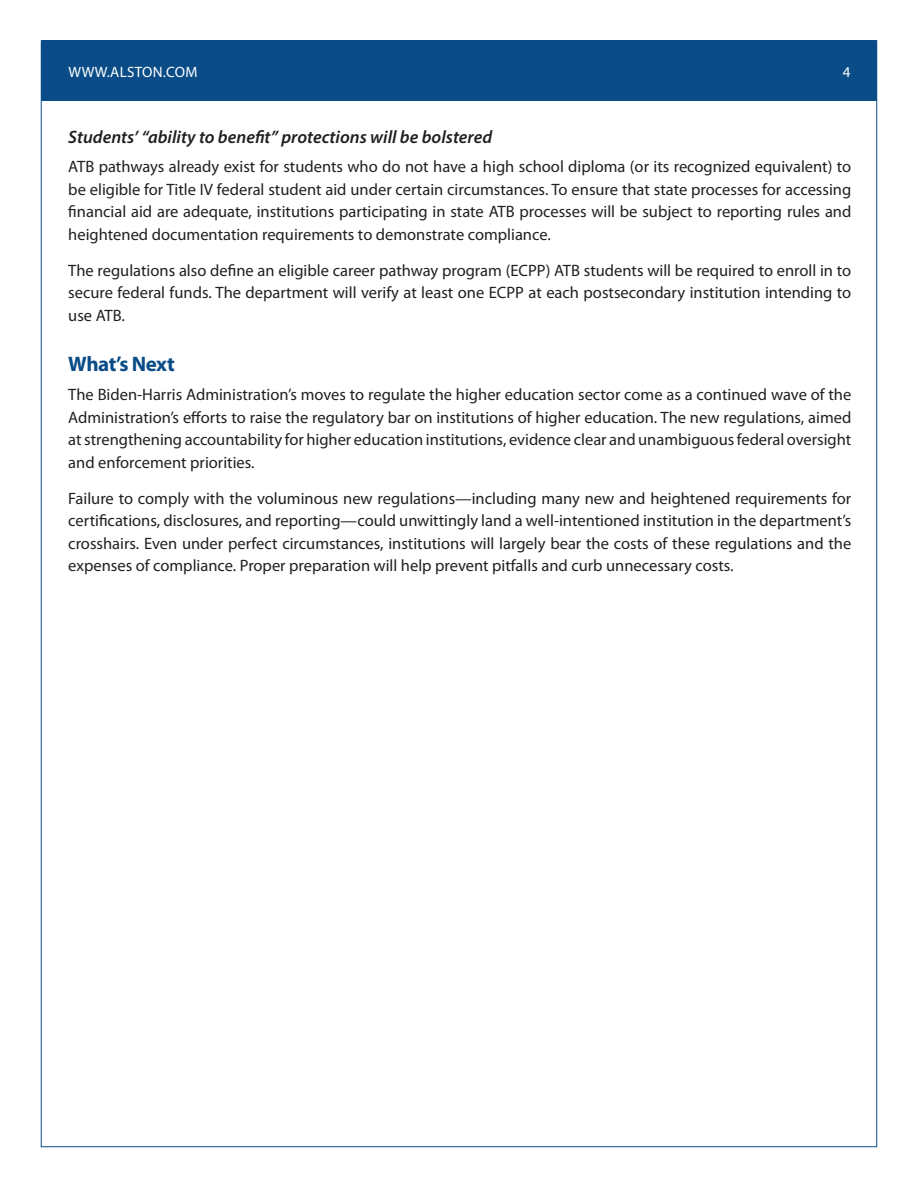
<style>
.page{position:relative;width:918px;height:1188px;background:#fff}
.page>*{position:absolute;margin:0;border:0;box-sizing:border-box;transform-origin:0 0}
.t1{font:700 21px "Myriad Pro";letter-spacing:-.025em;color:#0a4c88}
.t2{font:italic 600 18px "Myriad Pro";color:#231f20}
.t3{font:16.5px/22.5px "Myriad Pro";color:#231f20;text-align:justify}
.t4{font:15px "Myriad Pro";letter-spacing:.02em;color:#fff}
</style>
<div class="page">
<div style="left:41px;top:40px;width:835px;height:61px;background:#0a4c88"></div>
<p class="t4" style="left:68px;top:62px;width:130px">WWW.ALSTON.COM</p>
<p class="t4" style="left:843px;top:62px;width:9px">4</p>
<p class="t2" style="left:68px;top:126px;width:425px">Students’ “ability to benefit” protections will be bolstered</p>
<p class="t3" style="left:68px;top:155px;width:785px">ATB pathways already exist for students who do not have a high school diploma (or its recognized equivalent) to be eligible for Title IV federal student aid under certain circumstances. To ensure that state processes for accessing financial aid are adequate, institutions participating in state ATB processes will be subject to reporting rules and heightened documentation requirements to demonstrate compliance.</p>
<p class="t3" style="left:68px;top:259px;width:784px">The regulations also define an eligible career pathway program (ECPP) ATB students will be required to enroll in to secure federal funds. The department will verify at least one ECPP at each postsecondary institution intending to use ATB.</p>
<p class="t1" style="left:68px;top:350px;width:108px">What’s Next</p>
<p class="t3" style="left:68px;top:383px;width:785px">The Biden-Harris Administration’s moves to regulate the higher education sector come as a continued wave of the Administration’s efforts to raise the regulatory bar on institutions of higher education. The new regulations, aimed at strengthening accountability for higher education institutions, evidence clear and unambiguous federal oversight and enforcement priorities.</p>
<p class="t3" style="left:68px;top:486px;width:785px">Failure to comply with the voluminous new regulations—including many new and heightened requirements for certifications, disclosures, and reporting—could unwittingly land a well-intentioned institution in the department’s crosshairs. Even under perfect circumstances, institutions will largely bear the costs of these regulations and the expenses of compliance. Proper preparation will help prevent pitfalls and curb unnecessary costs.</p>
</div>
